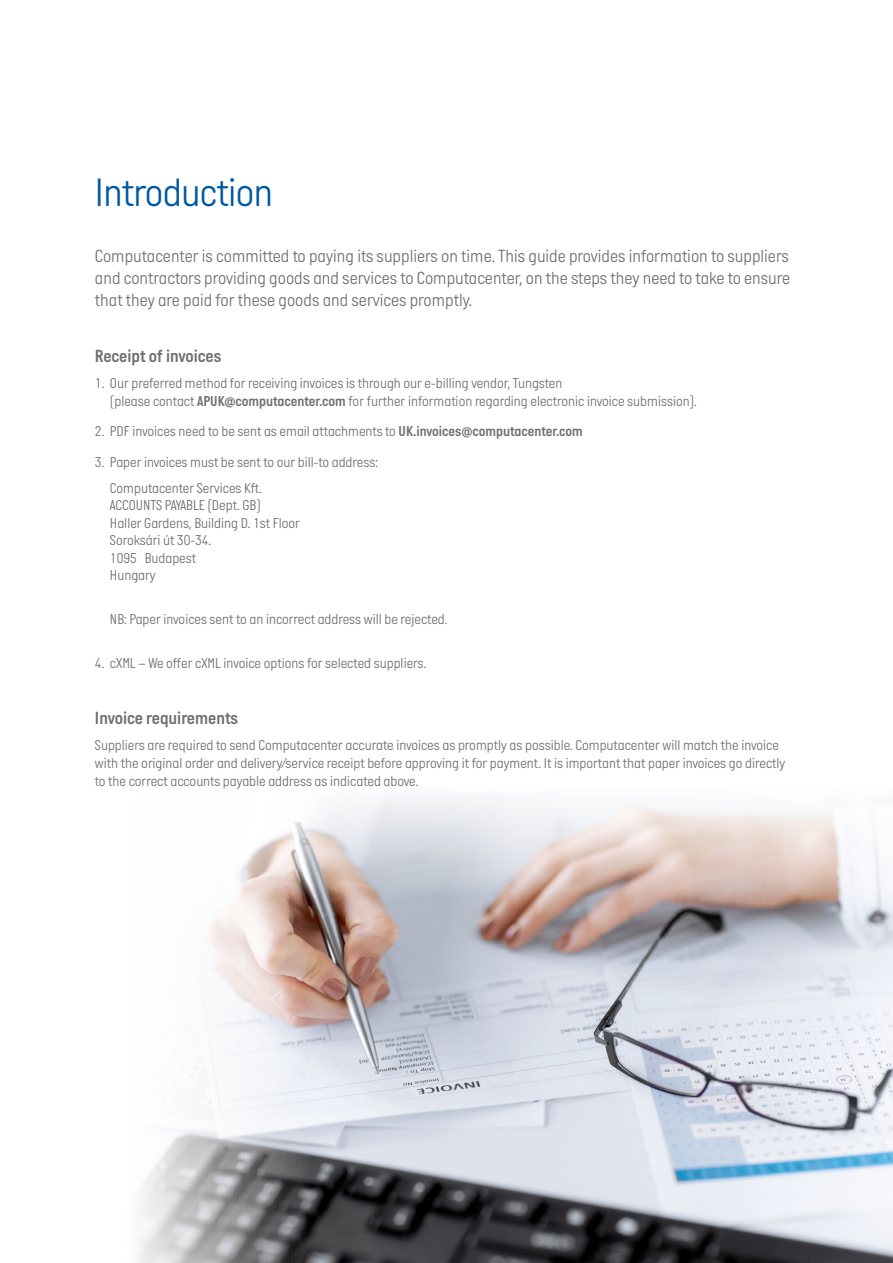
<style>
.page{position:relative;width:893px;height:1263px;background:#fff}
.page>*{position:absolute;margin:0;border:0;box-sizing:border-box;transform-origin:0 0}
.t1{font:300 40.5px "Italian Plate No One";letter-spacing:-.015em;color:#0058a2}
.t2{font:300 18px/21.6px "Italian Plate No One";color:#706f6f;text-align:justify}
.t3{font:18px "Italian Plate No One D Bd";color:#706f6f}
.t4{font:300 14.7px/17.5px "Italian Plate No One";color:#706f6f}
.s1{font-family:"Italian Plate No One D Bd";font-weight:400}
</style>
<div class="page">
<img style="left:136px;top:796px;width:757px;height:467px">
<h1 class="t1" style="left:95px;top:171px;width:180px">Introduction</h1>
<p class="t2" style="left:95px;top:246px;width:697px">Computacenter is committed to paying its suppliers on time. This guide provides information to suppliers and contractors providing goods and services to Computacenter, on the steps they need to take to ensure that they are paid for these goods and services promptly.</p>
<p class="t3" style="left:95px;top:346px;width:128px">Receipt of invoices</p>
<p class="t4" style="left:110px;top:375px;width:588px;text-indent:-15px">1. Our preferred method for receiving invoices is through our e-billing vendor, Tungsten<br>(please contact <span class="s1">APUK@computacenter.com</span> for further information regarding electronic invoice submission).</p>
<p class="t4" style="left:95px;top:423px;width:489px">2. PDF invoices need to be sent as email attachments to <span class="s1">UK.invoices@computacenter.com</span></p>
<p class="t4" style="left:110px;top:449px;width:270px;line-height:26.1px;text-indent:-15px">3. Paper invoices must be sent to our bill-to address:<br>Computacenter Services Kft.</p>
<p class="t4" style="left:110px;top:497px;width:191px">ACCOUNTS PAYABLE (Dept. GB)<br>Haller Gardens, Building D. 1st Floor<br>Soroksári út 30-34.<br>1095 Budapest<br>Hungary</p>
<p class="t4" style="left:110px;top:611px;width:339px">NB: Paper invoices sent to an incorrect address will be rejected.</p>
<p class="t4" style="left:95px;top:654px;width:333px">4. cXML – We offer cXML invoice options for selected suppliers.</p>
<p class="t3" style="left:95px;top:708px;width:145px">Invoice requirements</p>
<p class="t4" style="left:95px;top:737px;width:692px">Suppliers are required to send Computacenter accurate invoices as promptly as possible. Computacenter will match the invoice with the original order and delivery/service receipt before approving it for payment. It is important that paper invoices go directly to the correct accounts payable address as indicated above.</p>
</div>
